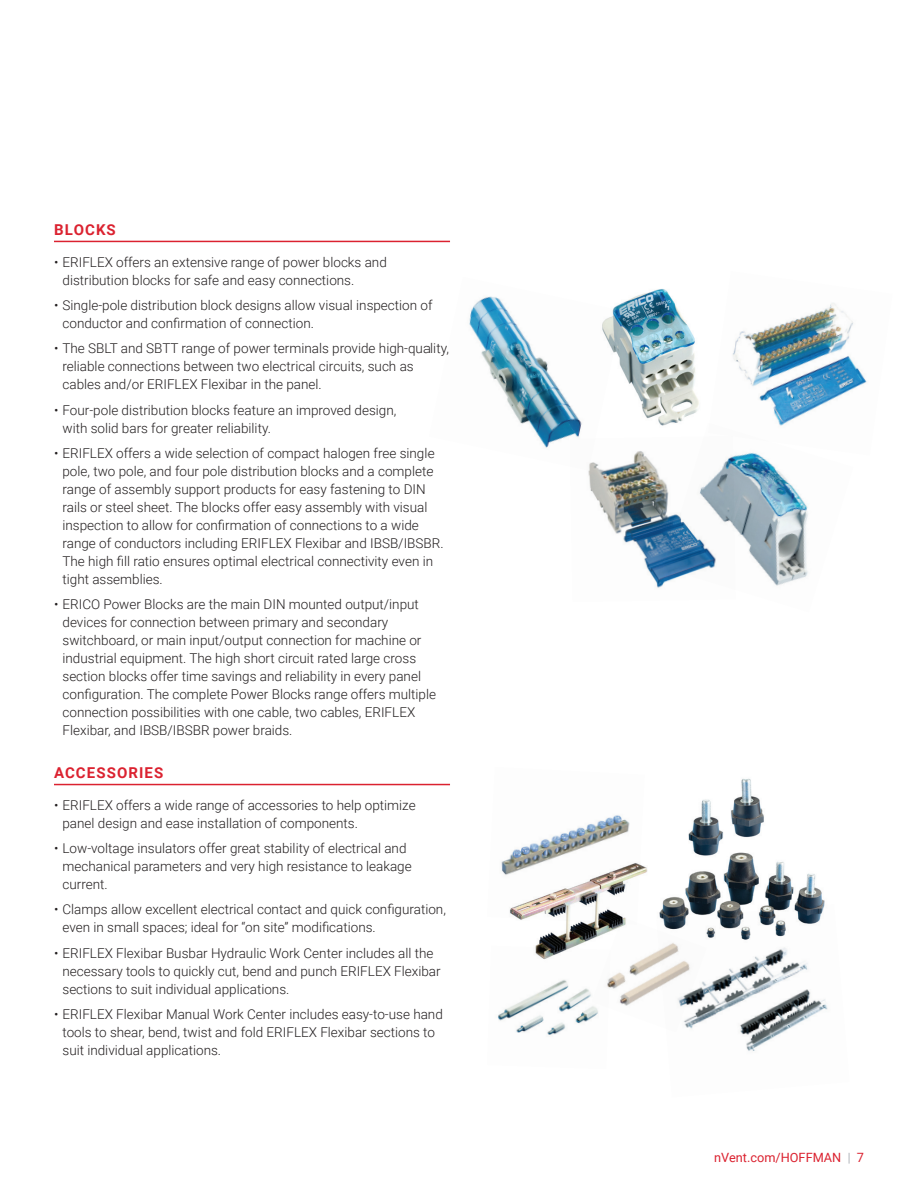
<style>
.page{position:relative;width:918px;height:1188px;background:#fff}
.page>*{position:absolute;margin:0;border:0;box-sizing:border-box;transform-origin:0 0}
.t1{font:700 15px "Roboto";letter-spacing:.07em;color:#db2230}
.t2{font:300 13.5px/18px "Roboto";color:#231f20}
.t3{font:12.75px "Roboto";color:#db2230}
.s1{font-weight:300;color:#8f959e}
</style>
<div class="page">
<hr style="left:54px;top:241px;width:396px;height:1px;background:#db2230">
<hr style="left:54px;top:784px;width:396px;height:1px;background:#db2230">
<img style="left:501px;top:815px;width:129px;height:59px">
<img style="left:662px;top:852px;width:163px;height:52px">
<img style="left:683px;top:799px;width:48px;height:80px">
<img style="left:723px;top:778px;width:41px;height:72px">
<img style="left:610px;top:952px;width:46px;height:54px">
<img style="left:498px;top:986px;width:112px;height:49px">
<img style="left:656px;top:904px;width:172px;height:147px">
<img style="left:504px;top:836px;width:150px;height:150px">
<img style="left:622px;top:289px;width:77px;height:137px">
<img style="left:732px;top:303px;width:135px;height:120px">
<img style="left:588px;top:451px;width:76px;height:137px">
<img style="left:664px;top:423px;width:144px;height:163px">
<img style="left:469px;top:296px;width:153px;height:174px">
<p class="t1" style="left:54px;top:219px;width:63px">BLOCKS</p>
<p class="t2" style="left:63px;top:253px;width:326px;text-indent:-9px">• ERIFLEX offers an extensive range of power blocks and distribution blocks for safe and easy connections.</p>
<p class="t2" style="left:63px;top:296px;width:372px;text-indent:-9px">• Single-pole distribution block designs allow visual inspection of conductor and confirmation of connection.</p>
<p class="t2" style="left:63px;top:339px;width:388px;text-indent:-9px">• The SBLT and SBTT range of power terminals provide high-quality, reliable connections between two electrical circuits, such as cables and/or ERIFLEX Flexibar in the panel.</p>
<p class="t2" style="left:63px;top:400px;width:335px;text-indent:-9px">• Four-pole distribution blocks feature an improved design, with solid bars for greater reliability.</p>
<p class="t2" style="left:63px;top:443px;width:383px;text-indent:-9px">• ERIFLEX offers a wide selection of compact halogen free single pole, two pole, and four pole distribution blocks and a complete range of assembly support products for easy fastening to DIN rails or steel sheet. The blocks offer easy assembly with visual inspection to allow for confirmation of connections to a wide range of conductors including ERIFLEX Flexibar and IBSB/IBSBR.<br>The high fill ratio ensures optimal electrical connectivity even in tight assemblies.</p>
<p class="t2" style="left:63px;top:595px;width:375px;text-indent:-9px">• ERICO Power Blocks are the main DIN mounted output/input devices for connection between primary and secondary switchboard, or main input/output connection for machine or industrial equipment. The high short circuit rated large cross section blocks offer time savings and reliability in every panel configuration. The complete Power Blocks range offers multiple connection possibilities with one cable, two cables, ERIFLEX Flexibar, and IBSB/IBSBR power braids.</p>
<p class="t1" style="left:54px;top:762px;width:111px">ACCESSORIES</p>
<p class="t2" style="left:63px;top:796px;width:355px;text-indent:-9px">• ERIFLEX offers a wide range of accessories to help optimize panel design and ease installation of components.</p>
<p class="t2" style="left:63px;top:839px;width:351px;text-indent:-9px">• Low-voltage insulators offer great stability of electrical and mechanical parameters and very high resistance to leakage current.</p>
<p class="t2" style="left:63px;top:900px;width:385px;text-indent:-9px">• Clamps allow excellent electrical contact and quick configuration, even in small spaces; ideal for “on site” modifications.</p>
<p class="t2" style="left:63px;top:943px;width:380px;text-indent:-9px">• ERIFLEX Flexibar Busbar Hydraulic Work Center includes all the necessary tools to quickly cut, bend and punch ERIFLEX Flexibar sections to suit individual applications.</p>
<p class="t2" style="left:63px;top:1005px;width:382px;text-indent:-9px">• ERIFLEX Flexibar Manual Work Center includes easy-to-use hand tools to shear, bend, twist and fold ERIFLEX Flexibar sections to suit individual applications.</p>
<p class="t3" style="left:714px;top:1148px;width:151px">nVent.com/HOFFMAN <span class="s1">|</span> 7</p>
</div>
